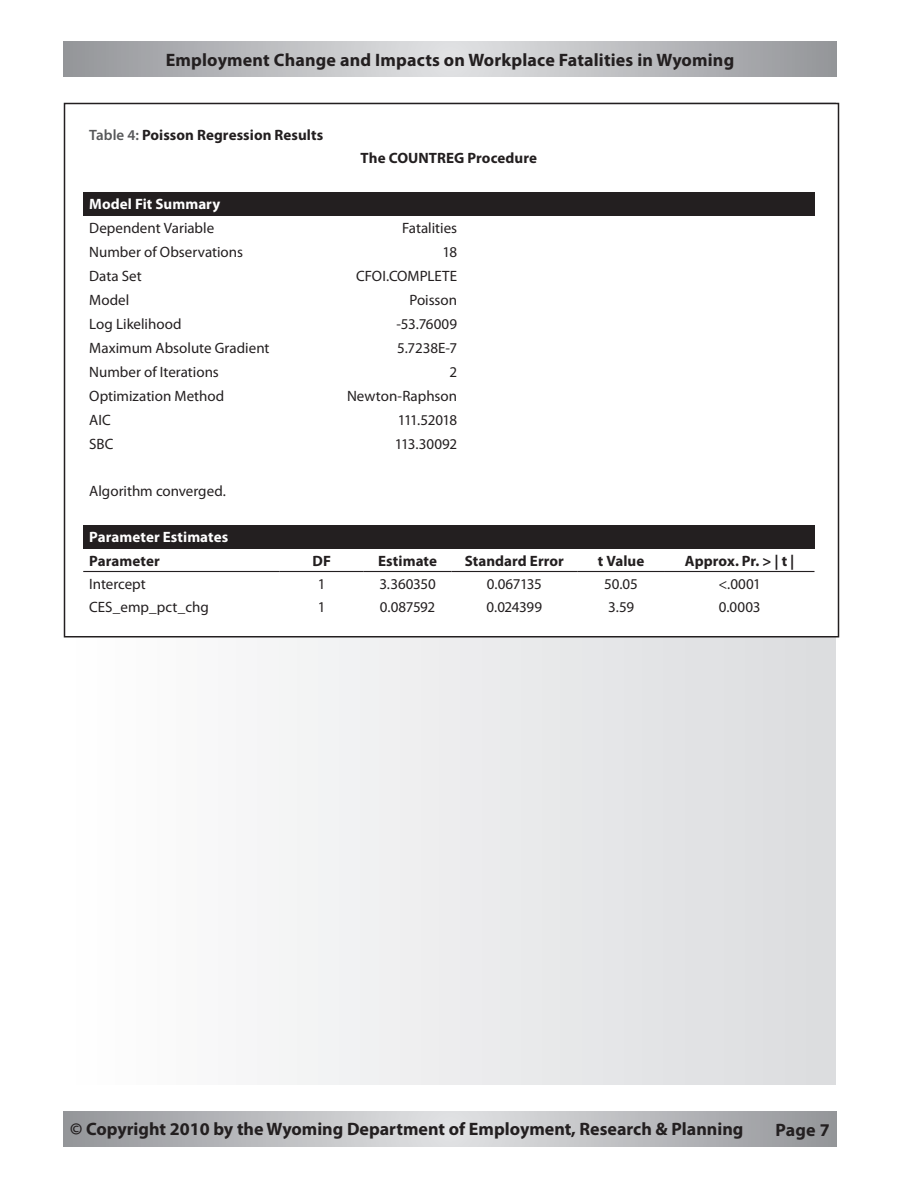
<style>
.page{position:relative;width:918px;height:1188px;background:#fff}
.page>*{position:absolute;margin:0;border:0;box-sizing:border-box;transform-origin:0 0}
.t1{font:700 18px "Myriad Pro";color:#231f20}
.t2{font:15px "Myriad Pro";color:#231f20}
.t3{font:700 15px "Myriad Pro";letter-spacing:.005em;color:#231f20}
.t4{font:700 15px "Myriad Pro";letter-spacing:.005em;color:#fff}
.t5{font:15px "Myriad Pro";letter-spacing:-.05em;color:#231f20}
.s1{font-weight:600;color:#57585a}
</style>
<div class="page">
<svg style="left:63px;top:41px;width:774px;height:35px"></svg>
<svg style="left:63px;top:1111px;width:774px;height:36px"></svg>
<div style="left:63px;top:102px;width:773px;height:983px;background:linear-gradient(to right,#fff,#dbdcde)"></div>
<div style="left:64px;top:104px;width:774px;height:533px;background:#fff"></div>
<div style="left:83px;top:192px;width:731px;height:23px;background:#231f20"></div>
<div style="left:83px;top:525px;width:731px;height:23px;background:#231f20"></div>
<hr style="left:83px;top:571px;width:197px;height:1px;background:#231f20">
<hr style="left:280px;top:571px;width:84px;height:1px;background:#231f20">
<hr style="left:364px;top:571px;width:88px;height:1px;background:#231f20">
<hr style="left:452px;top:571px;width:31px;height:1px;background:#231f20">
<hr style="left:483px;top:571px;width:94px;height:1px;background:#231f20">
<hr style="left:577px;top:571px;width:88px;height:1px;background:#231f20">
<hr style="left:665px;top:571px;width:150px;height:1px;background:#231f20">
<p class="t1" style="left:166px;top:48px;width:570px">Employment Change and Impacts on Workplace Fatalities in Wyoming</p>
<p class="t3" style="left:89px;top:125px;width:235px"><span class="s1">Table 4:</span> Poisson Regression Results</p>
<p class="t3" style="left:361px;top:148px;width:178px">The COUNTREG Procedure</p>
<p class="t4" style="left:89px;top:194px;width:133px">Model Fit Summary</p>
<p class="t2" style="left:89px;top:218px;width:127px">Dependent Variable</p>
<p class="t2" style="left:402px;top:218px;width:56px">Fatalities</p>
<p class="t2" style="left:89px;top:242px;width:155px">Number of Observations</p>
<p class="t2" style="left:443px;top:242px;width:16px">18</p>
<p class="t2" style="left:89px;top:266px;width:54px">Data Set</p>
<p class="t2" style="left:356px;top:266px;width:102px">CFOI.COMPLETE</p>
<p class="t2" style="left:89px;top:290px;width:42px">Model</p>
<p class="t2" style="left:409px;top:290px;width:49px">Poisson</p>
<p class="t2" style="left:89px;top:314px;width:94px">Log Likelihood</p>
<p class="t2" style="left:397px;top:314px;width:62px">-53.76009</p>
<p class="t2" style="left:89px;top:338px;width:182px">Maximum Absolute Gradient</p>
<p class="t2" style="left:397px;top:338px;width:61px">5.7238E-7</p>
<p class="t2" style="left:89px;top:362px;width:131px">Number of Iterations</p>
<p class="t2" style="left:449px;top:362px;width:9px">2</p>
<p class="t2" style="left:89px;top:386px;width:137px">Optimization Method</p>
<p class="t2" style="left:347px;top:386px;width:112px">Newton-Raphson</p>
<p class="t2" style="left:89px;top:410px;width:23px">AIC</p>
<p class="t5" style="left:398px;top:410px;width:61px">111.52018</p>
<p class="t2" style="left:89px;top:434px;width:26px">SBC</p>
<p class="t2" style="left:395px;top:434px;width:64px">113.30092</p>
<p class="t2" style="left:89px;top:481px;width:138px">Algorithm converged.</p>
<p class="t4" style="left:89px;top:527px;width:141px">Parameter Estimates</p>
<p class="t3" style="left:89px;top:551px;width:72px">Parameter</p>
<p class="t3" style="left:313px;top:551px;width:20px">DF</p>
<p class="t3" style="left:378px;top:551px;width:60px">Estimate</p>
<p class="t3" style="left:465px;top:551px;width:101px">Standard Error</p>
<p class="t3" style="left:598px;top:551px;width:48px">t Value</p>
<p class="t3" style="left:685px;top:551px;width:111px">Approx. Pr. &gt; | t |</p>
<p class="t2" style="left:89px;top:574px;width:58px">Intercept</p>
<p class="t2" style="left:318px;top:574px;width:9px">1</p>
<p class="t2" style="left:379px;top:574px;width:58px">3.360350</p>
<p class="t2" style="left:487px;top:574px;width:56px">0.067135</p>
<p class="t2" style="left:604px;top:574px;width:35px">50.05</p>
<p class="t2" style="left:718px;top:574px;width:44px">&lt;.0001</p>
<p class="t2" style="left:89px;top:598px;width:121px">CES_emp_pct_chg</p>
<p class="t2" style="left:318px;top:598px;width:9px">1</p>
<p class="t2" style="left:380px;top:598px;width:57px">0.087592</p>
<p class="t2" style="left:487px;top:598px;width:57px">0.024399</p>
<p class="t2" style="left:608px;top:598px;width:27px">3.59</p>
<p class="t2" style="left:719px;top:598px;width:43px">0.0003</p>
<p class="t1" style="left:70px;top:1117px;width:675px">© Copyright 2010 by the Wyoming Department of Employment, Research &amp; Planning</p>
<p class="t1" style="left:776px;top:1118px;width:56px">Page 7</p>
</div>
